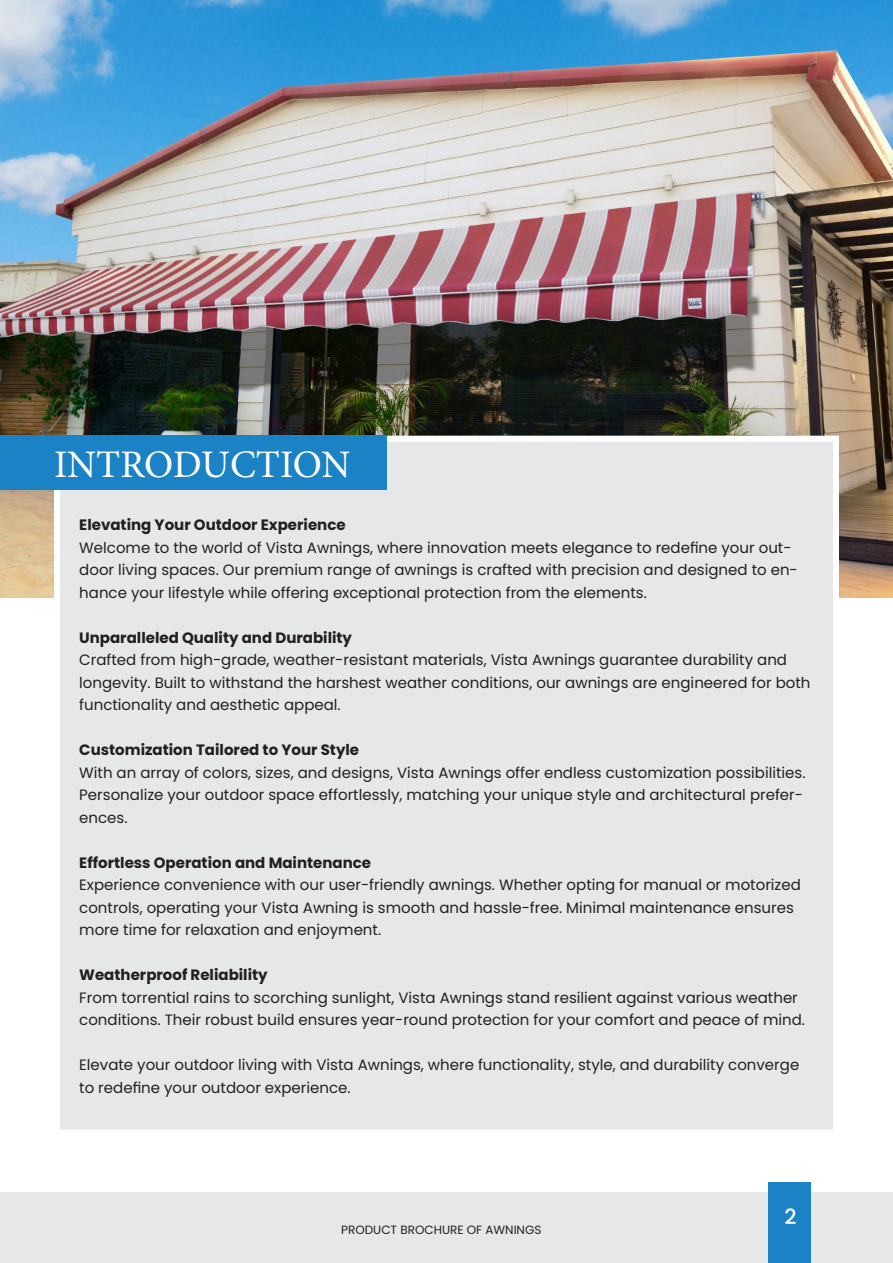
<style>
.page{position:relative;width:893px;height:1263px;background:#fff}
.page>*{position:absolute;margin:0;border:0;box-sizing:border-box;transform-origin:0 0}
.t1{font:39px "Minion Pro";color:#fff}
.t2{font:500 21px "Poppins";color:#fff}
.t3{font:15px/22.5px "Poppins";color:#231f20}
.t4{font:700 15px "Poppins";color:#231f20}
.t5{font:12px "Poppins";color:#231f20}
</style>
<div class="page">
<div style="left:0;top:1193px;width:893px;height:70px;background:#e6e7e9"></div>
<div style="left:768px;top:1182px;width:43px;height:81px;background:#1b82c5"></div>
<img style="left:0;top:0;width:893px;height:598px">
<div style="left:54px;top:436px;width:785px;height:699px;background:#e6e7e9;border:6px solid #fff"></div>
<div style="left:0;top:436px;width:386px;height:54px;background:#1b82c5"></div>
<p class="t1" style="left:54px;top:438px;width:298px">INTRODUCTION</p>
<p class="t4" style="left:79px;top:516px;width:268px">Elevating Your Outdoor Experience</p>
<p class="t3" style="left:79px;top:536px;width:720px">Welcome to the world of Vista Awnings, where innovation meets elegance to redefine your out&shy;door living spaces. Our premium range of awnings is crafted with precision and designed to en&shy;hance your lifestyle while offering exceptional protection from the elements.</p>
<p class="t4" style="left:79px;top:629px;width:274px">Unparalleled Quality and Durability</p>
<p class="t3" style="left:79px;top:649px;width:733px">Crafted from high-grade, weather-resistant materials, Vista Awnings guarantee durability and longevity. Built to withstand the harshest weather conditions, our awnings are engineered for both functionality and aesthetic appeal.</p>
<p class="t4" style="left:79px;top:741px;width:281px">Customization Tailored to Your Style</p>
<p class="t3" style="left:79px;top:761px;width:728px">With an array of colors, sizes, and designs, Vista Awnings offer endless customization possibilities.<br>Personalize your outdoor space effortlessly, matching your unique style and architectural prefer&shy;ences.</p>
<p class="t4" style="left:79px;top:854px;width:293px">Effortless Operation and Maintenance</p>
<p class="t3" style="left:79px;top:874px;width:723px">Experience convenience with our user-friendly awnings. Whether opting for manual or motorized controls, operating your Vista Awning is smooth and hassle-free. Minimal maintenance ensures more time for relaxation and enjoyment.</p>
<p class="t4" style="left:79px;top:966px;width:190px">Weatherproof Reliability</p>
<p class="t3" style="left:79px;top:986px;width:727px">From torrential rains to scorching sunlight, Vista Awnings stand resilient against various weather conditions. Their robust build ensures year-round protection for your comfort and peace of mind.</p>
<p class="t3" style="left:79px;top:1054px;width:721px">Elevate your outdoor living with Vista Awnings, where functionality, style, and durability converge to redefine your outdoor experience.</p>
<p class="t5" style="left:341px;top:1223px;width:202px">PRODUCT BROCHURE OF AWNINGS</p>
<h2 class="t2" style="left:784px;top:1204px;width:14px">2</h2>
</div>
